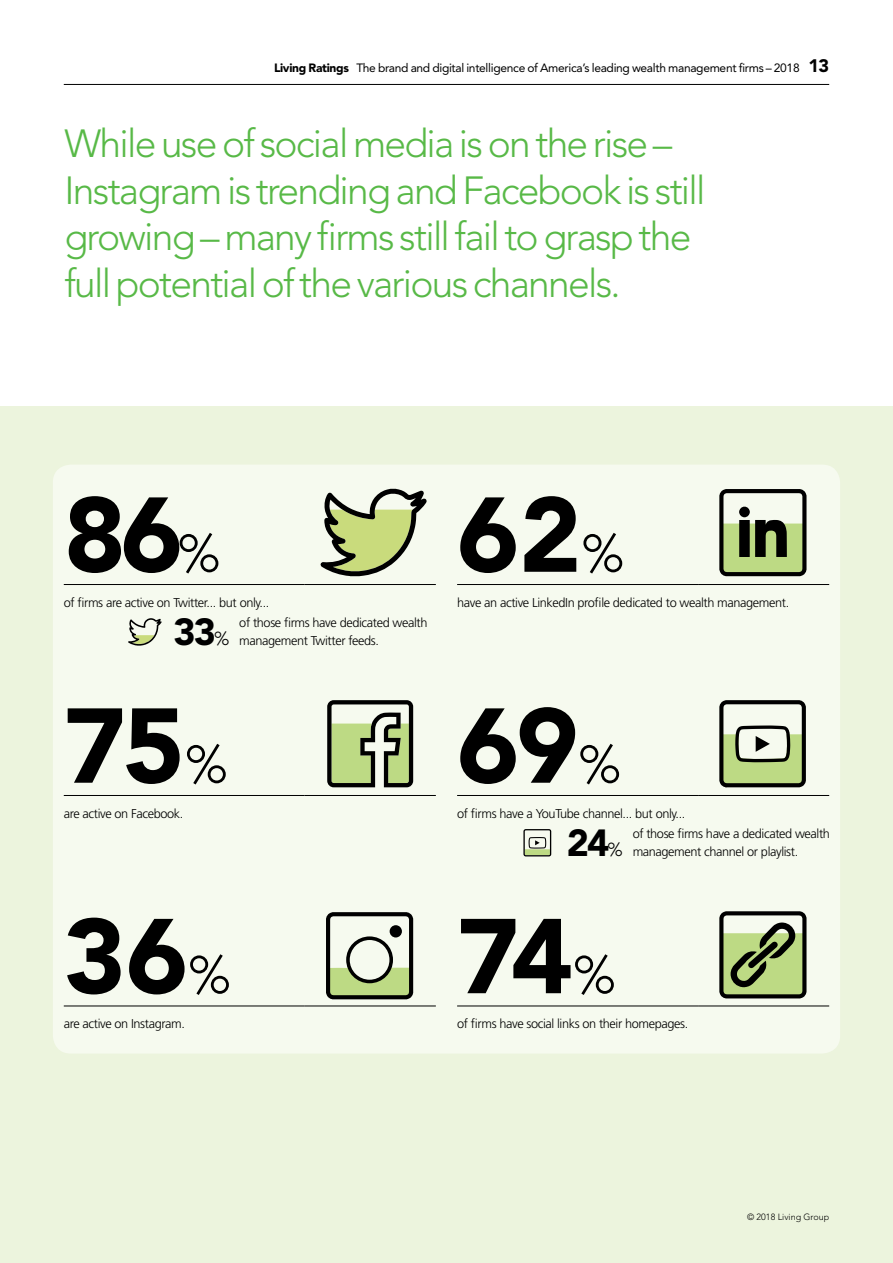
<style>
.page{position:relative;width:893px;height:1263px;background:#fff}
.page>*{position:absolute;margin:0;border:0;box-sizing:border-box;transform-origin:0 0}
.t1{font:900 105px "Avenir";letter-spacing:-.03em;color:#000}
.t2{font:300 39px/46.8px "Avenir";letter-spacing:-.045em;color:#58b947}
.t3{font:900 37.5px "Avenir";color:#000}
.t4{font:300 12.75px/18px "Frutiger";letter-spacing:-.03em;color:#000}
.t5{font:12px "Avenir";letter-spacing:-.025em;color:#000}
.t6{font:300 9px "Avenir";color:#000}
.s1{font-weight:900}
.s2{font-weight:900;font-size:18px}
.s3{font-weight:300;font-size:52.5px}
.s4{font-weight:300;font-size:18.75px}
</style>
<div class="page">
<hr style="left:64px;top:84px;width:765px;height:1px;background:#000">
<div style="left:0;top:407px;width:893px;height:856px;background:#ecf4dd"></div>
<div style="left:53px;top:465px;width:787px;height:588px;background:#f6faef;border-radius:18px"></div>
<hr style="left:457px;top:795px;width:241px;height:1px;background:#000">
<hr style="left:698px;top:795px;width:131px;height:1px;background:#000">
<hr style="left:64px;top:584px;width:241px;height:1px;background:#000">
<hr style="left:305px;top:584px;width:131px;height:1px;background:#000">
<hr style="left:64px;top:795px;width:241px;height:1px;background:#000">
<hr style="left:305px;top:795px;width:131px;height:1px;background:#000">
<hr style="left:64px;top:1005px;width:241px;height:1px;background:#000">
<hr style="left:305px;top:1005px;width:131px;height:1px;background:#000">
<hr style="left:457px;top:584px;width:241px;height:1px;background:#000">
<hr style="left:698px;top:584px;width:131px;height:1px;background:#000">
<hr style="left:457px;top:1005px;width:241px;height:1px;background:#000">
<hr style="left:698px;top:1005px;width:131px;height:1px;background:#000">
<svg style="left:326px;top:912px;width:87px;height:87px"></svg>
<svg style="left:327px;top:700px;width:86px;height:87px"></svg>
<svg style="left:719px;top:700px;width:87px;height:87px"></svg>
<svg style="left:719px;top:489px;width:87px;height:87px"></svg>
<svg style="left:719px;top:911px;width:87px;height:87px"></svg>
<svg style="left:320px;top:489px;width:107px;height:87px"></svg>
<svg style="left:128px;top:618px;width:34px;height:28px"></svg>
<svg style="left:523px;top:829px;width:28px;height:27px"></svg>
<p class="t5" style="left:274px;top:61px;width:557px"><span class="s1">Living Ratings</span> The brand and digital intelligence of America’s leading wealth management firms – 2018 <span class="s2">13</span></p>
<h2 class="t2" style="left:65px;top:120px;width:642px">While use of social media is on the rise – Instagram is trending and Facebook is still growing – many firms still fail to grasp the full potential of the various channels.</h2>
<h1 class="t1" style="left:64px;top:472px;width:158px">86<span class="s3">%</span></h1>
<p class="t4" style="left:64px;top:594px;width:207px">of firms are active on Twitter... but only...</p>
<h3 class="t3" style="left:174px;top:609px;width:57px">33<span class="s4">%</span></h3>
<p class="t4" style="left:239px;top:614px;width:190px">of those firms have dedicated wealth management Twitter feeds.</p>
<h1 class="t1" style="left:64px;top:683px;width:165px">75<span class="s3">%</span></h1>
<p class="t4" style="left:64px;top:804px;width:121px">are active on Facebook.</p>
<h1 class="t1" style="left:64px;top:893px;width:169px">36<span class="s3">%</span></h1>
<p class="t4" style="left:64px;top:1015px;width:123px">are active on Instagram.</p>
<h1 class="t1" style="left:457px;top:472px;width:169px">62<span class="s3">%</span></h1>
<p class="t4" style="left:457px;top:594px;width:334px">have an active LinkedIn profile dedicated to wealth management.</p>
<h1 class="t1" style="left:457px;top:683px;width:165px">69<span class="s3">%</span></h1>
<p class="t4" style="left:457px;top:804px;width:230px">of firms have a YouTube channel... but only...</p>
<h3 class="t3" style="left:567px;top:820px;width:57px">24<span class="s4">%</span></h3>
<p class="t4" style="left:633px;top:825px;width:199px">of those firms have a dedicated wealth management channel or playlist.</p>
<h1 class="t1" style="left:457px;top:893px;width:160px">74<span class="s3">%</span></h1>
<p class="t4" style="left:457px;top:1015px;width:233px">of firms have social links on their homepages.</p>
<p class="t6" style="left:747px;top:1211px;width:84px">© 2018 Living Group</p>
</div>
